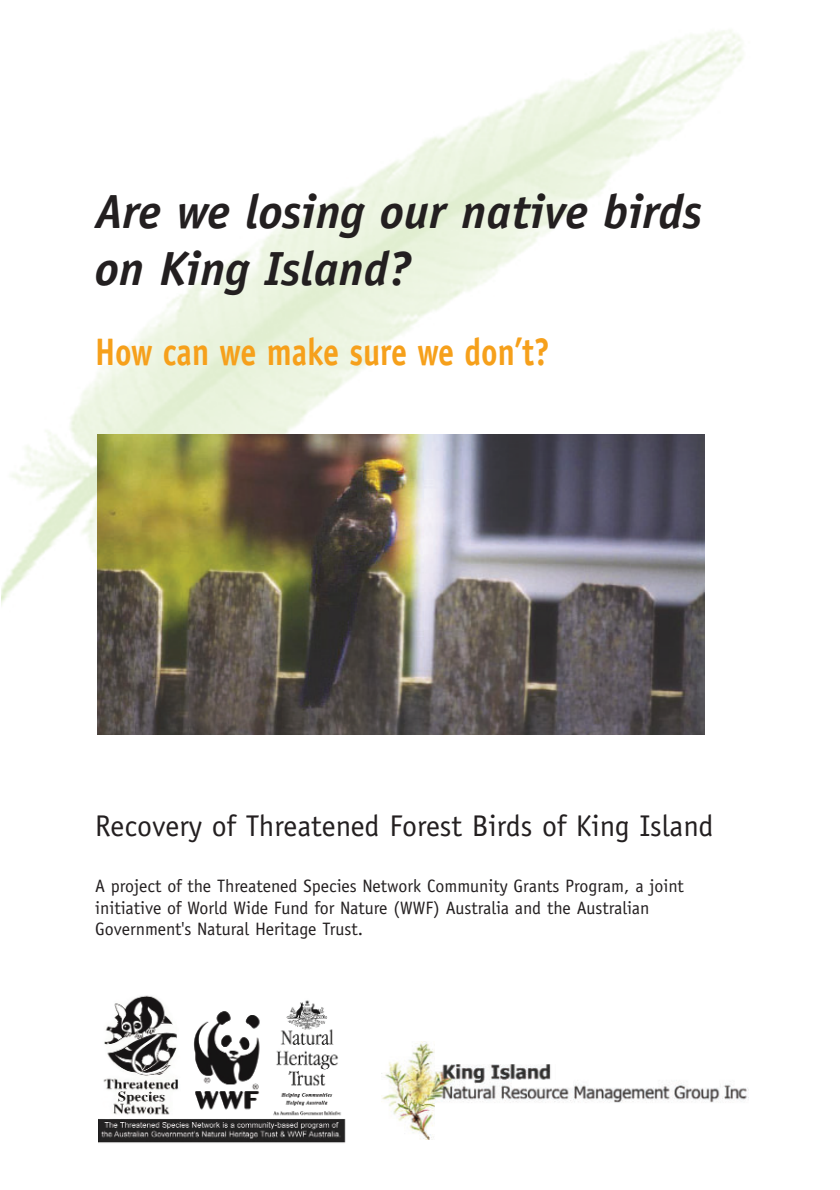
<style>
.page{position:relative;width:840px;height:1190px;background:#fff}
.page>*{position:absolute;margin:0;border:0;box-sizing:border-box;transform-origin:0 0}
.t1{font:italic 700 48px/57.6px "Officina Sans";color:#231f20}
.t2{font:700 38.4px "Officina Sans";color:#f6a01b;scale:.83 1}
.t3{font:30px "Officina Sans";color:#231f20}
.t4{font:18px/21.6px "Officina Sans";color:#231f20}
</style>
<div class="page">
<img style="left:97px;top:434px;width:607px;height:301px">
<img style="left:99px;top:995px;width:247px;height:148px">
<img style="left:381px;top:1042px;width:367px;height:97px">
<h1 class="t1" style="left:95px;top:186px;width:609px">Are we losing our native birds on King Island?</h1>
<h2 class="t2" style="left:95px;top:337px;width:550px">How can we make sure we don’t?</h2>
<h3 class="t3" style="left:95px;top:814px;width:620px">Recovery of Threatened Forest Birds of King Island</h3>
<p class="t4" style="left:95px;top:877px;width:590px">A project of the Threatened Species Network Community Grants Program, a joint initiative of World Wide Fund for Nature (WWF) Australia and the Australian<br>Government's Natural Heritage Trust.</p>
</div>
